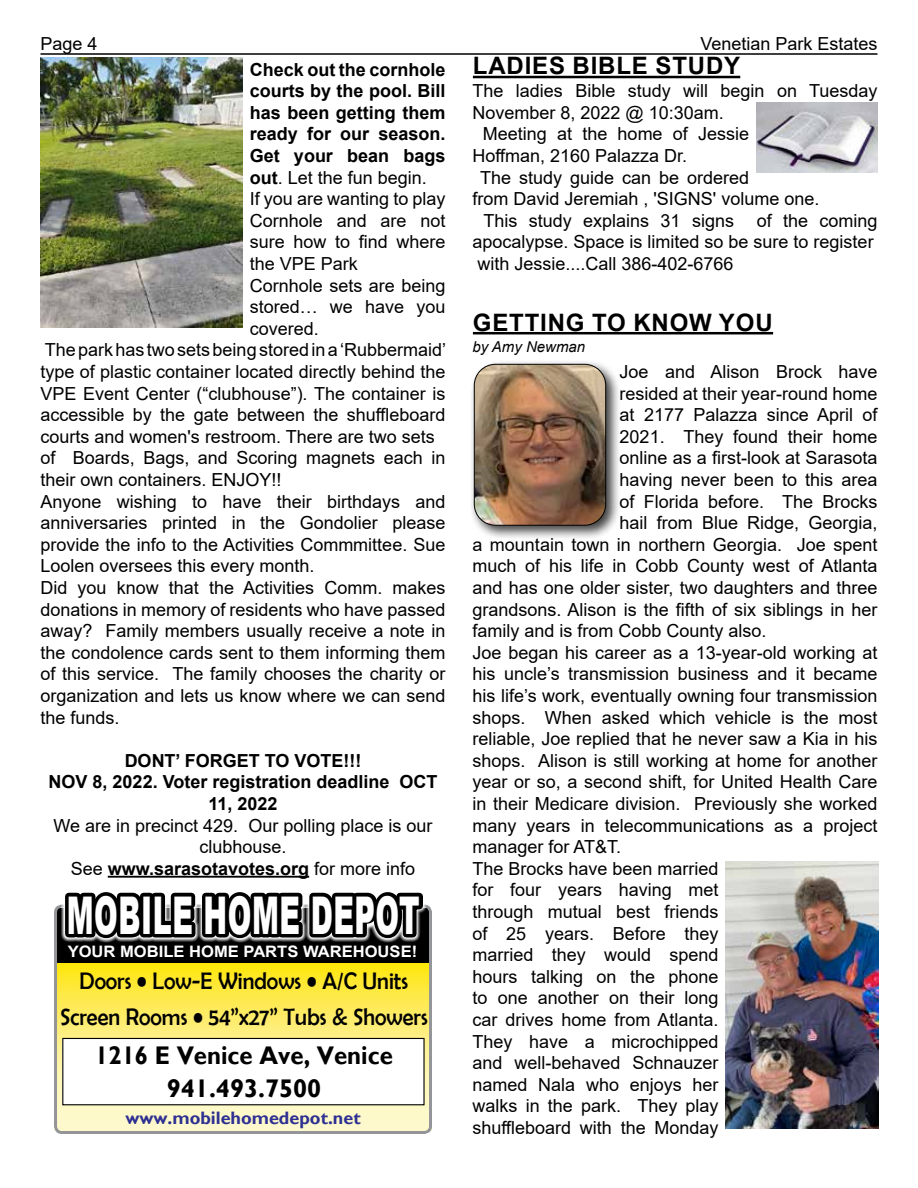
<style>
.page{position:relative;width:918px;height:1188px;background:#fff}
.page>*{position:absolute;margin:0;border:0;box-sizing:border-box;transform-origin:0 0}
.t1{font:900 52.05px "Arial";letter-spacing:.02em;color:#fff;scale:.55 1}
.t2{font:700 25.5px/33px "Gill Sans";color:#010101;text-align:center;scale:.94 1}
.t3{font:24px/36px "Berlin Sans FB";color:#000;text-align:center;scale:.93 1}
.t4{font:700 24px "Arial";letter-spacing:.035em;color:#000}
.t5{font:18px/21.6px "Arial";color:#000}
.t6{font:700 18px/21.6px "Arial";color:#000;text-align:center}
.t7{font:700 18px "Gill Sans";color:#2e3092}
.t8{font:700 15.75px "Arial";color:#fff;scale:1.05 1}
.t9{font:italic 15px "Arial";color:#000}
.s1{font-weight:700}
</style>
<div class="page">
<hr style="left:40px;top:53px;width:838px;height:2px;background:#000">
<hr style="left:473px;top:76px;width:267px;height:2px;background:#000">
<img style="left:756px;top:103px;width:122px;height:69px">
<hr style="left:108px;top:876px;width:201px;height:2px;background:#000">
<img style="left:40px;top:58px;width:203px;height:270px">
<svg style="left:54px;top:905px;width:378px;height:229px"></svg>
<svg style="left:61px;top:892px;width:366px;height:81px;background:#353218"></svg>
<hr style="left:473px;top:332px;width:300px;height:2px;background:#000">
<div style="left:470px;top:360px;width:151px;height:181px;background:#000;opacity:.75"></div>
<img style="left:474px;top:364px;width:132px;height:161px">
<div style="left:474px;top:364px;width:132px;height:162px;border:1px solid #000;border-radius:21px"></div>
<img style="left:725px;top:862px;width:153px;height:266px">
<p class="t5" style="left:40px;top:33px;width:59px">Page 4</p>
<p class="t5" style="left:700px;top:33px;width:179px">Venetian Park Estates</p>
<h3 class="t4" style="left:473px;top:49px;width:269px">LADIES BIBLE STUDY</h3>
<p class="t5" style="left:472px;top:80px;width:406px">The ladies Bible study will begin on Tuesday</p>
<p class="t5" style="left:472px;top:102px;width:253px">November 8, 2022 @ 10:30am.</p>
<p class="t5" style="left:483px;top:123px;width:268px">Meeting at the home of Jessie</p>
<p class="t5" style="left:472px;top:145px;width:216px">Hoffman, 2160 Palazza Dr.</p>
<p class="t5" style="left:480px;top:166px;width:271px">The study guide can be ordered</p>
<p class="t5" style="left:472px;top:188px;width:348px">from David Jeremiah , 'SIGNS' volume one.</p>
<p class="t5" style="left:484px;top:210px;width:252px">This study explains 31 signs</p>
<p class="t6" style="left:250px;top:59px;width:197px">Check out the cornhole</p>
<p class="t6" style="left:250px;top:80px;width:197px">courts by the pool. Bill</p>
<p class="t6" style="left:250px;top:102px;width:197px">has been getting them</p>
<p class="t6" style="left:250px;top:123px;width:197px">ready for our season.</p>
<p class="t6" style="left:250px;top:145px;width:197px">Get your bean bags</p>
<p class="t5" style="left:250px;top:166px;width:179px"><span class="s1">out</span>. Let the fun begin.</p>
<p class="t5" style="left:250px;top:188px;width:197px">If you are wanting to play</p>
<p class="t5" style="left:250px;top:210px;width:197px">Cornhole and are not</p>
<p class="t5" style="left:250px;top:231px;width:197px">sure how to find where</p>
<p class="t5" style="left:250px;top:253px;width:110px">the VPE Park</p>
<p class="t5" style="left:250px;top:274px;width:197px">Cornhole sets are being</p>
<p class="t5" style="left:250px;top:296px;width:197px">stored… we have you</p>
<p class="t5" style="left:250px;top:318px;width:71px">covered.</p>
<p class="t5" style="left:45px;top:339px;width:403px">The park has two sets being stored in a ‘Rubbermaid’</p>
<p class="t5" style="left:40px;top:361px;width:406px">type of plastic container located directly behind the</p>
<p class="t5" style="left:40px;top:382px;width:406px">VPE Event Center (“clubhouse”). The container is</p>
<p class="t5" style="left:40px;top:404px;width:406px">accessible by the gate between the shuffleboard</p>
<p class="t5" style="left:40px;top:426px;width:396px">courts and women's restroom. There are two sets</p>
<p class="t5" style="left:40px;top:447px;width:406px">of Boards, Bags, and Scoring magnets each in</p>
<p class="t5" style="left:40px;top:469px;width:243px">their own containers. ENJOY!!</p>
<p class="t5" style="left:40px;top:490px;width:406px">Anyone wishing to have their birthdays and</p>
<p class="t5" style="left:40px;top:512px;width:406px">anniversaries printed in the Gondolier please</p>
<p class="t5" style="left:40px;top:534px;width:406px">provide the info to the Activities Commmittee. Sue</p>
<p class="t5" style="left:40px;top:555px;width:276px">Loolen oversees this every month.</p>
<p class="t5" style="left:40px;top:577px;width:406px">Did you know that the Activities Comm. makes</p>
<p class="t5" style="left:40px;top:598px;width:406px">donations in memory of residents who have passed</p>
<p class="t5" style="left:40px;top:620px;width:406px">away? Family members usually receive a note in</p>
<p class="t5" style="left:40px;top:642px;width:406px">the condolence cards sent to them informing them</p>
<p class="t5" style="left:40px;top:663px;width:406px">of this service. The family chooses the charity or</p>
<p class="t5" style="left:40px;top:685px;width:406px">organization and lets us know where we can send</p>
<p class="t5" style="left:40px;top:706px;width:81px">the funds.</p>
<p class="t6" style="left:49px;top:750px;width:390px">DONT’ FORGET TO VOTE!!!<br>NOV 8, 2022. Voter registration deadline OCT<br>11, 2022</p>
<p class="t5" style="left:54px;top:814px;width:380px;text-align:center">We are in precinct 429. Our polling place is our clubhouse.<br>See <span class="s1">www.sarasotavotes.org</span> for more info</p>
<p class="t5" style="left:472px;top:210px;width:406px;text-indent:284px">of the coming apocalypse. Space is limited so be sure to register with Jessie....Call 386-402-6766</p>
<h3 class="t4" style="left:473px;top:305px;width:301px">GETTING TO KNOW YOU</h3>
<p class="t9" style="left:472px;top:337px;width:114px">by Amy Newman</p>
<p class="t5" style="left:620px;top:361px;width:259px">Joe and Alison Brock have</p>
<p class="t5" style="left:620px;top:382px;width:259px">resided at their year-round home</p>
<p class="t5" style="left:620px;top:404px;width:259px">at 2177 Palazza since April of</p>
<p class="t5" style="left:620px;top:426px;width:259px">2021. They found their home</p>
<p class="t5" style="left:620px;top:447px;width:259px">online as a first-look at Sarasota</p>
<p class="t5" style="left:620px;top:469px;width:259px">having never been to this area</p>
<p class="t5" style="left:620px;top:490px;width:259px">of Florida before. The Brocks</p>
<p class="t5" style="left:620px;top:512px;width:259px">hail from Blue Ridge, Georgia,</p>
<p class="t5" style="left:472px;top:534px;width:406px">a mountain town in northern Georgia. Joe spent</p>
<p class="t5" style="left:472px;top:555px;width:406px">much of his life in Cobb County west of Atlanta</p>
<p class="t5" style="left:472px;top:577px;width:406px">and has one older sister, two daughters and three</p>
<p class="t5" style="left:472px;top:598px;width:406px">grandsons. Alison is the fifth of six siblings in her</p>
<p class="t5" style="left:472px;top:620px;width:296px">family and is from Cobb County also.</p>
<p class="t5" style="left:472px;top:642px;width:406px">Joe began his career as a 13-year-old working at</p>
<p class="t5" style="left:472px;top:663px;width:406px">his uncle’s transmission business and it became</p>
<p class="t5" style="left:472px;top:685px;width:406px">his life’s work, eventually owning four transmission</p>
<p class="t5" style="left:472px;top:706px;width:406px">shops. When asked which vehicle is the most</p>
<p class="t5" style="left:472px;top:728px;width:406px">reliable, Joe replied that he never saw a Kia in his</p>
<p class="t5" style="left:472px;top:750px;width:406px">shops. Alison is still working at home for another</p>
<p class="t5" style="left:472px;top:771px;width:406px">year or so, a second shift, for United Health Care</p>
<p class="t5" style="left:472px;top:793px;width:406px">in their Medicare division. Previously she worked</p>
<p class="t5" style="left:472px;top:814px;width:406px">many years in telecommunications as a project</p>
<p class="t5" style="left:472px;top:836px;width:150px">manager for AT&amp;T.</p>
<p class="t5" style="left:472px;top:858px;width:248px">The Brocks have been married</p>
<p class="t5" style="left:472px;top:879px;width:248px">for four years having met</p>
<p class="t5" style="left:472px;top:901px;width:248px">through mutual best friends</p>
<p class="t5" style="left:472px;top:922px;width:248px">of 25 years. Before they</p>
<p class="t5" style="left:472px;top:944px;width:248px">married they would spend</p>
<p class="t5" style="left:472px;top:966px;width:248px">hours talking on the phone</p>
<p class="t5" style="left:472px;top:987px;width:248px">to one another on their long</p>
<p class="t5" style="left:472px;top:1009px;width:248px">car drives home from Atlanta.</p>
<p class="t5" style="left:472px;top:1030px;width:248px">They have a microchipped</p>
<p class="t5" style="left:472px;top:1052px;width:248px">and well-behaved Schnauzer</p>
<p class="t5" style="left:472px;top:1074px;width:248px">named Nala who enjoys her</p>
<p class="t5" style="left:472px;top:1095px;width:248px">walks in the park. They play</p>
<p class="t5" style="left:472px;top:1117px;width:248px">shuffleboard with the Monday</p>
<h1 class="t1" style="left:67px;top:877px;width:643px">MOBILE HOME DEPOT</h1>
<p class="t8" style="left:68px;top:940px;width:334px">YOUR MOBILE HOME PARTS WAREHOUSE!</p>
<h3 class="t3" style="left:60px;top:963px;width:397px">Doors • Low-E Windows • A/C Units<br>Screen Rooms • 54”x27” Tubs &amp; Showers</h3>
<h2 class="t2" style="left:95px;top:1039px;width:318px">1216 E Venice Ave, Venice<br>941.493.7500</h2>
<p class="t7" style="left:125px;top:1107px;width:237px">www.mobilehomedepot.net</p>
</div>
